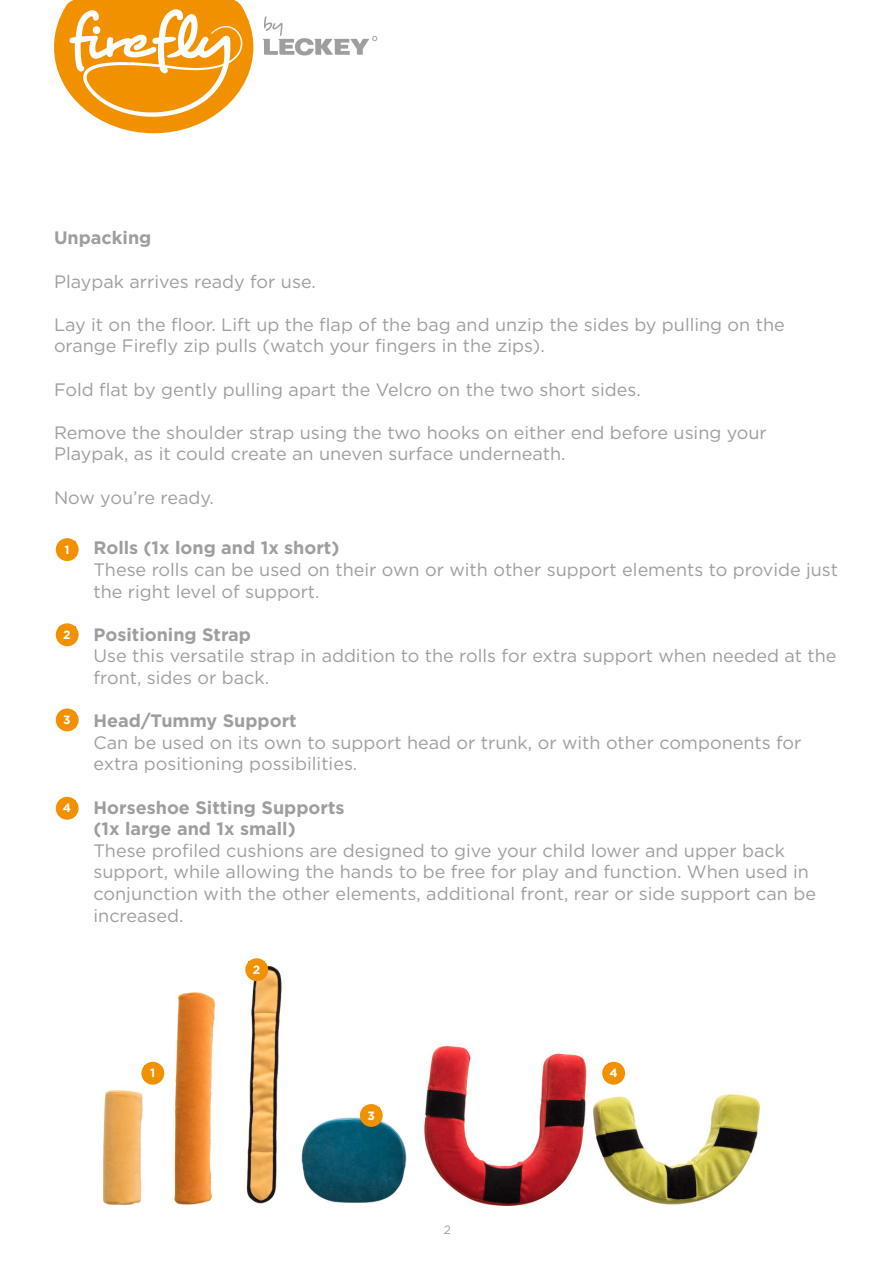
<style>
.page{position:relative;width:893px;height:1263px;background:#fff}
.page>*{position:absolute;margin:0;border:0;box-sizing:border-box;transform-origin:0 0}
.t1{font:18px/21.6px "Gotham";color:#9e9e9c}
.t2{font:700 18px "Gotham";color:#9e9e9c}
.t3{font:700 12px "Gotham";color:#fff}
.t4{font:12px "Gotham";color:#9e9e9c}
</style>
<div class="page">
<svg style="left:263px;top:16px;width:114px;height:39px"></svg>
<svg style="left:54px;top:0;width:199px;height:133px"></svg>
<img style="left:103px;top:967px;width:656px;height:238px">
<svg style="left:56px;top:538px;width:23px;height:23px"></svg>
<div style="left:59px;top:541px;width:16px;height:16px;background:#f29100"></div>
<svg style="left:141px;top:1062px;width:23px;height:23px"></svg>
<div style="left:144px;top:1065px;width:17px;height:16px;background:#f29100"></div>
<div style="left:56px;top:623px;width:23px;height:23px;background:#f29100;border-radius:50%"></div>
<div style="left:245px;top:958px;width:23px;height:23px;background:#f29100;border-radius:50%"></div>
<div style="left:56px;top:708px;width:23px;height:23px;background:#f29100;border-radius:50%"></div>
<svg style="left:360px;top:1104px;width:23px;height:23px"></svg>
<div style="left:363px;top:1107px;width:16px;height:16px;background:#f29100"></div>
<svg style="left:56px;top:797px;width:23px;height:23px"></svg>
<div style="left:59px;top:800px;width:16px;height:16px;background:#f29100"></div>
<svg style="left:602px;top:1062px;width:23px;height:23px"></svg>
<div style="left:605px;top:1065px;width:17px;height:16px;background:#f29100"></div>
<p class="t2" style="left:54px;top:228px;width:99px">Unpacking</p>
<p class="t1" style="left:54px;top:270px;width:263px">Playpak arrives ready for use.</p>
<p class="t1" style="left:54px;top:313px;width:732px">Lay it on the floor. Lift up the flap of the bag and unzip the sides by pulling on the orange Firefly zip pulls (watch your fingers in the zips).</p>
<p class="t1" style="left:54px;top:378px;width:588px">Fold flat by gently pulling apart the Velcro on the two short sides.</p>
<p class="t1" style="left:54px;top:421px;width:714px">Remove the shoulder strap using the two hooks on either end before using your<br>Playpak, as it could create an uneven surface underneath.</p>
<p class="t1" style="left:54px;top:486px;width:161px">Now you’re ready.</p>
<p class="t2" style="left:94px;top:538px;width:247px">Rolls (1x long and 1x short)</p>
<p class="t1" style="left:94px;top:558px;width:746px">These rolls can be used on their own or with other support elements to provide just the right level of support.</p>
<p class="t2" style="left:94px;top:624px;width:159px">Positioning Strap</p>
<p class="t1" style="left:94px;top:645px;width:744px">Use this versatile strap in addition to the rolls for extra support when needed at the front, sides or back.</p>
<p class="t2" style="left:94px;top:710px;width:205px">Head/Tummy Support</p>
<p class="t1" style="left:94px;top:731px;width:709px">Can be used on its own to support head or trunk, or with other components for extra positioning possibilities.</p>
<p class="t2" style="left:94px;top:797px;width:252px">Horseshoe Sitting Supports</p>
<p class="t2" style="left:94px;top:818px;width:204px">(1x large and 1x small)</p>
<p class="t1" style="left:94px;top:839px;width:724px">These profiled cushions are designed to give your child lower and upper back support, while allowing the hands to be free for play and function. When used in conjunction with the other elements, additional front, rear or side support can be increased.</p>
<p class="t3" style="left:65px;top:542px;width:7px">1</p>
<p class="t3" style="left:63px;top:628px;width:9px">2</p>
<p class="t3" style="left:63px;top:713px;width:9px">3</p>
<p class="t3" style="left:63px;top:801px;width:10px">4</p>
<p class="t3" style="left:150px;top:1066px;width:7px">1</p>
<p class="t3" style="left:253px;top:963px;width:9px">2</p>
<p class="t3" style="left:367px;top:1108px;width:9px">3</p>
<p class="t4" style="left:444px;top:1223px;width:9px">2</p>
<p class="t3" style="left:609px;top:1066px;width:10px">4</p>
</div>
